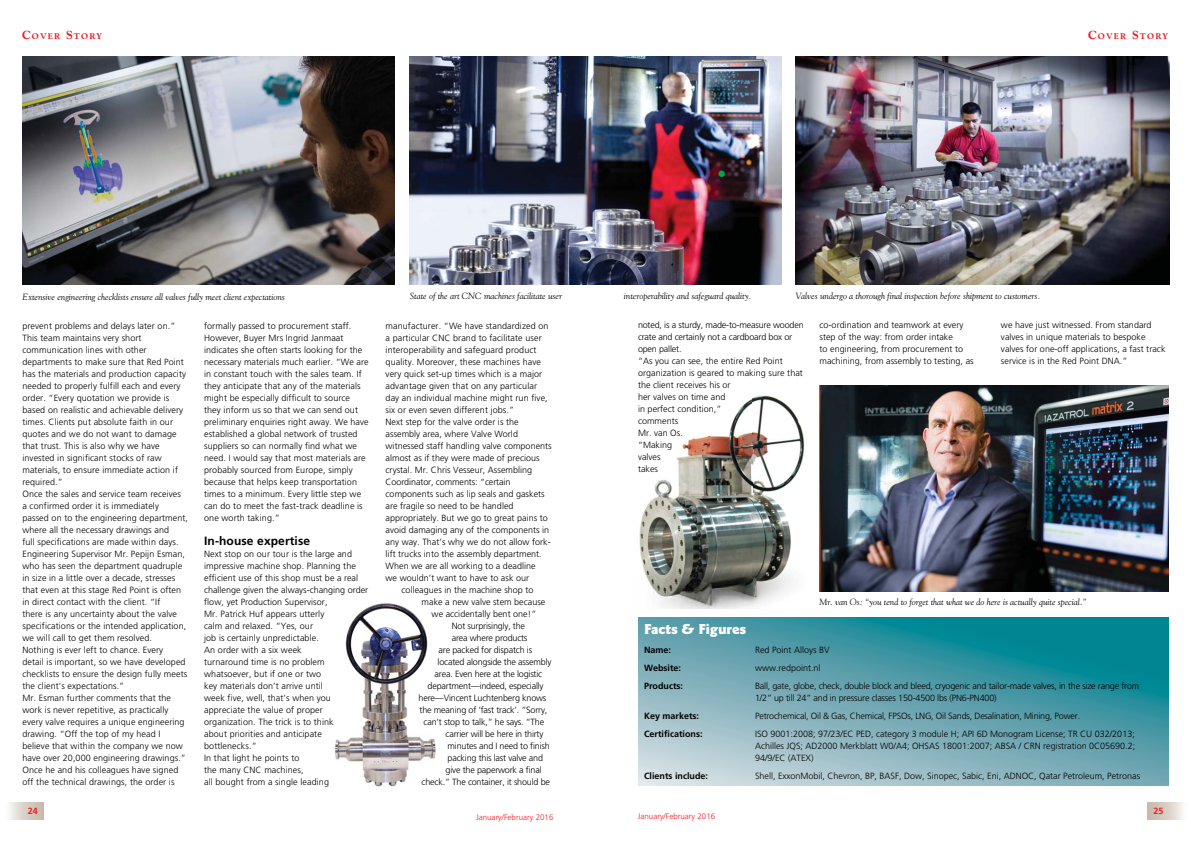
<style>
.page{position:relative;width:1191px;height:842px;background:#fff}
.page>*{position:absolute;margin:0;border:0;box-sizing:border-box;transform-origin:0 0}
.t1{font:900 15px "Goudy Sans";color:#fff}
.t2{font:700 12px "Frutiger";letter-spacing:.01em;color:#000}
.t3{font:300 9px/12px "Frutiger";letter-spacing:.01em;color:#000}
.t4{font:300 9px/12px "Frutiger";letter-spacing:-.02em;color:#000}
.t5{font:italic 9px "Goudy";color:#000}
.t6{font:700 9px "Frutiger";color:#000}
.t7{font:300 9px "Frutiger";letter-spacing:-.01em;color:#000}
.t8{font:700 9px "Frutiger";color:#ed1c24}
.t9{font:800 8.4px "Goudy";letter-spacing:.145em;color:#ed1c24}
.t10{font:300 8px "Frutiger";color:#ed1c24}
.s1{font-size:12px}
</style>
<div class="page">
<div style="left:3px;top:803px;width:40px;height:16px;background:linear-gradient(to right,#fdfdfc,#c5b6a8)"></div>
<img style="left:23px;top:57px;width:372px;height:227px">
<img style="left:410px;top:57px;width:371px;height:227px">
<img style="left:335px;top:604px;width:100px;height:182px">
<div style="left:1148px;top:803px;width:40px;height:16px;background:linear-gradient(to right,#c2b2a3,#faf9f7)"></div>
<img style="left:639px;top:395px;width:166px;height:213px">
<svg style="left:638px;top:617px;width:530px;height:168px;background:#61a5b0"></svg>
<img style="left:819px;top:386px;width:349px;height:205px">
<img style="left:795px;top:56px;width:374px;height:228px">
<p class="t9" style="left:22px;top:31px;width:82px"><span class="s1">C</span>OVER <span class="s1">S</span>TORY</p>
<p class="t9" style="left:1088px;top:31px;width:82px"><span class="s1">C</span>OVER <span class="s1">S</span>TORY</p>
<p class="t5" style="left:23px;top:291px;width:264px">Extensive engineering checklists ensure all valves fully meet client expectations</p>
<p class="t5" style="left:410px;top:290px;width:154px">State of the art CNC machines facilitate user</p>
<p class="t3" style="left:22px;top:320px;width:167px">prevent problems and delays later on.” This team maintains very short communication lines with other departments to make sure that Red Point has the materials and production capacity needed to properly fulfill each and every order. “Every quotation we provide is based on realistic and achievable delivery times. Clients put absolute faith in our quotes and we do not want to damage that trust. This is also why we have invested in significant stocks of raw materials, to ensure immediate action if required.”<br>Once the sales and service team receives<br>a confirmed order it is immediately<br>passed on to the engineering department, where all the necessary drawings and<br>full specifications are made within days.<br>Engineering Supervisor Mr. Pepijn Esman, who has seen the department quadruple in size in a little over a decade, stresses that even at this stage Red Point is often in direct contact with the client. “If<br>there is any uncertainty about the valve specifications or the intended application, we will call to get them resolved.<br>Nothing is ever left to chance. Every<br>detail is important, so we have developed checklists to ensure the design fully meets the client’s expectations.”<br>Mr. Esman further comments that the work is never repetitive, as practically every valve requires a unique engineering drawing. “Off the top of my head I believe that within the company we now have over 20,000 engineering drawings.” Once he and his colleagues have signed off the technical drawings, the order is</p>
<p class="t3" style="left:204px;top:320px;width:166px">formally passed to procurement staff.<br>However, Buyer Mrs Ingrid Janmaat indicates she often starts looking for the necessary materials much earlier. “We are in constant touch with the sales team. If they anticipate that any of the materials might be especially difficult to source they inform us so that we can send out preliminary enquiries right away. We have established a global network of trusted suppliers so can normally find what we need. I would say that most materials are probably sourced from Europe, simply because that helps keep transportation times to a minimum. Every little step we can do to meet the fast-track deadline is one worth taking.”</p>
<p class="t3" style="left:385px;top:320px;width:164px">manufacturer. “We have standardized on</p>
<p class="t3" style="left:385px;top:332px;width:158px">a particular CNC brand to facilitate user</p>
<p class="t3" style="left:385px;top:344px;width:152px">interoperability and safeguard product</p>
<p class="t3" style="left:385px;top:356px;width:157px">quality. Moreover, these machines have</p>
<p class="t3" style="left:385px;top:368px;width:158px">very quick set-up times which is a major</p>
<p class="t3" style="left:385px;top:380px;width:153px">advantage given that on any particular</p>
<p class="t3" style="left:385px;top:392px;width:164px">day an individual machine might run five,</p>
<p class="t3" style="left:385px;top:404px;width:130px">six or even seven different jobs.”</p>
<p class="t3" style="left:385px;top:416px;width:134px">Next step for the valve order is the</p>
<p class="t3" style="left:385px;top:428px;width:134px">assembly area, where Valve World</p>
<p class="t3" style="left:385px;top:440px;width:168px">witnessed staff handling valve components</p>
<p class="t3" style="left:385px;top:452px;width:156px">almost as if they were made of precious</p>
<p class="t3" style="left:385px;top:464px;width:148px">crystal. Mr. Chris Vesseur, Assembling</p>
<p class="t7" style="left:385px;top:477px;width:126px">Coordinator, comments: “certain</p>
<p class="t3" style="left:385px;top:488px;width:161px">components such as lip seals and gaskets</p>
<p class="t3" style="left:385px;top:500px;width:129px">are fragile so need to be handled</p>
<p class="t3" style="left:385px;top:512px;width:164px">appropriately. But we go to great pains to</p>
<p class="t3" style="left:385px;top:524px;width:165px">avoid damaging any of the components in</p>
<p class="t3" style="left:385px;top:536px;width:167px">any way. That’s why we do not allow fork-</p>
<p class="t3" style="left:385px;top:548px;width:158px">lift trucks into the assembly department.</p>
<p class="t3" style="left:385px;top:560px;width:152px">When we are all working to a deadline</p>
<p class="t3" style="left:385px;top:572px;width:145px">we wouldn’t want to have to ask our</p>
<p class="t3" style="left:401px;top:584px;width:133px">colleagues in the machine shop to</p>
<p class="t3" style="left:421px;top:596px;width:125px">make a new valve stem because</p>
<p class="t3" style="left:431px;top:608px;width:106px">we accidentally bent one!”</p>
<p class="t4" style="left:452px;top:620px;width:75px">Not surprisingly, the</p>
<p class="t4" style="left:452px;top:632px;width:77px">area where products</p>
<p class="t4" style="left:438px;top:644px;width:95px">are packed for dispatch is</p>
<p class="t4" style="left:437px;top:656px;width:115px">located alongside the assembly</p>
<p class="t4" style="left:434px;top:668px;width:109px">area. Even here at the logistic</p>
<p class="t4" style="left:427px;top:680px;width:117px">department—indeed, especially</p>
<p class="t4" style="left:418px;top:692px;width:129px">here—Vincent Luchtenberg knows</p>
<p class="t4" style="left:419px;top:704px;width:129px">the meaning of ‘fast track’. “Sorry,</p>
<p class="t4" style="left:423px;top:716px;width:122px">can’t stop to talk,” he says. “The</p>
<p class="t4" style="left:445px;top:728px;width:99px">carrier will be here in thirty</p>
<p class="t4" style="left:447px;top:740px;width:104px">minutes and I need to finish</p>
<p class="t4" style="left:447px;top:752px;width:97px">packing this last valve and</p>
<p class="t4" style="left:445px;top:764px;width:98px">give the paperwork a final</p>
<p class="t4" style="left:421px;top:776px;width:130px">check.” The container, it should be</p>
<h2 class="t2" style="left:204px;top:534px;width:108px">In-house expertise</h2>
<p class="t3" style="left:204px;top:548px;width:166px">Next stop on our tour is the large and impressive machine shop. Planning the efficient use of this shop must be a real challenge given the always-changing order flow, yet Production Supervisor,<br>Mr. Patrick Huf appears utterly<br>calm and relaxed. “Yes, our<br>job is certainly unpredictable.<br>An order with a six week<br>turnaround time is no problem whatsoever, but if one or two<br>key materials don’t arrive until<br>week five, well, that’s when you appreciate the value of proper organization. The trick is to think<br>about priorities and anticipate bottlenecks.”<br>In that light he points to<br>the many CNC machines,<br>all bought from a single leading</p>
<p class="t8" style="left:28px;top:806px;width:12px">24</p>
<p class="t10" style="left:476px;top:812px;width:79px">January/February 2016</p>
<p class="t5" style="left:624px;top:290px;width:129px">interoperability and safeguard quality.</p>
<p class="t5" style="left:795px;top:290px;width:246px">Valves undergo a thorough final inspection before shipment to customers.</p>
<p class="t3" style="left:638px;top:319px;width:167px">noted, is a sturdy, made-to-measure wooden crate and certainly not a cardboard box or open pallet.<br>“As you can see, the entire Red Point organization is geared to making sure that the client receives his or<br>her valves on time and<br>in perfect condition,”<br>comments<br>Mr. van Os.<br>“Making<br>valves<br>takes</p>
<p class="t3" style="left:819px;top:319px;width:156px">co-ordination and teamwork at every step of the way: from order intake<br>to engineering, from procurement to machining, from assembly to testing, as</p>
<p class="t3" style="left:1001px;top:319px;width:166px">we have just witnessed. From standard valves in unique materials to bespoke valves for one-off applications, a fast track service is in the Red Point DNA.”</p>
<p class="t5" style="left:819px;top:597px;width:269px">Mr. van Os: “you tend to forget that what we do here is actually quite special.”</p>
<h1 class="t1" style="left:644px;top:621px;width:104px">Facts &amp; Figures</h1>
<p class="t6" style="left:644px;top:645px;width:29px">Name:</p>
<p class="t3" style="left:755px;top:644px;width:76px">Red Point Alloys BV</p>
<p class="t6" style="left:644px;top:663px;width:39px">Website:</p>
<p class="t3" style="left:755px;top:662px;width:67px">www.redpoint.nl</p>
<p class="t6" style="left:644px;top:681px;width:40px">Products:</p>
<p class="t4" style="left:755px;top:680px;width:386px">Ball, gate, globe, check, double block and bleed, cryogenic and tailor-made valves, in the size range from<br>1/2” up till 24” and in pressure classes 150-4500 lbs (PN6-PN400)</p>
<p class="t6" style="left:644px;top:711px;width:57px">Key markets:</p>
<p class="t4" style="left:755px;top:710px;width:327px">Petrochemical, Oil &amp; Gas, Chemical, FPSOs, LNG, Oil Sands, Desalination, Mining, Power.</p>
<p class="t6" style="left:644px;top:729px;width:60px">Certifications:</p>
<p class="t3" style="left:755px;top:728px;width:382px;text-align:justify">ISO 9001:2008; 97/23/EC PED, category 3 module H; API 6D Monogram License; TR CU 032/2013; Achilles JQS; AD2000 Merkblatt W0/A4; OHSAS 18001:2007; ABSA / CRN registration 0C05690.2; 94/9/EC (ATEX)</p>
<p class="t6" style="left:644px;top:771px;width:66px">Clients include:</p>
<p class="t3" style="left:755px;top:770px;width:387px">Shell, ExxonMobil, Chevron, BP, BASF, Dow, Sinopec, Sabic, Eni, ADNOC, Qatar Petroleum, Petronas</p>
<p class="t10" style="left:638px;top:812px;width:79px">January/February 2016</p>
<p class="t8" style="left:1153px;top:806px;width:12px">25</p>
</div>
